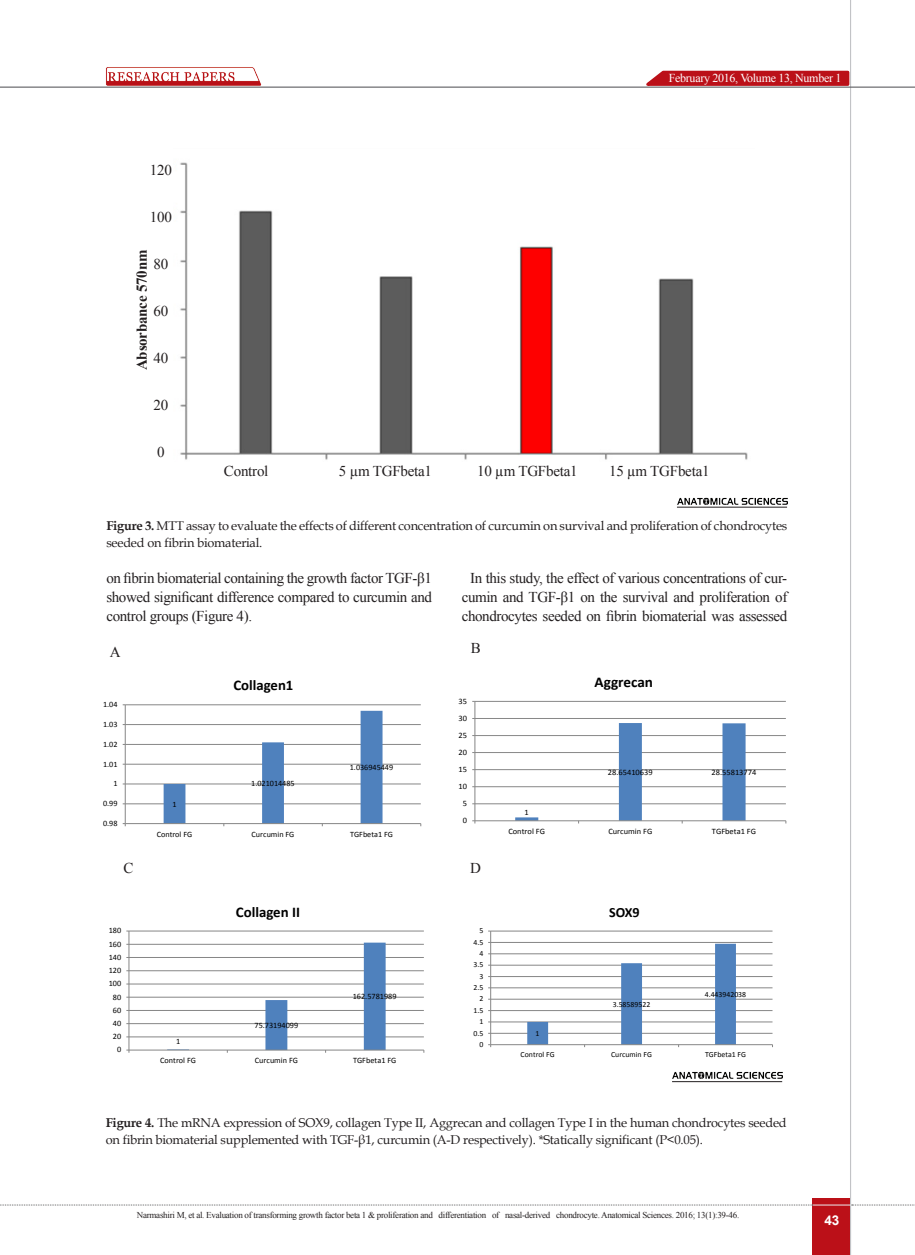
<style>
.page{position:relative;width:915px;height:1255px;background:#fff}
.page>*{position:absolute;margin:0;border:0;box-sizing:border-box;transform-origin:0 0}
.t1{font:15px/19px "Times New Roman";letter-spacing:-.025em;color:#231f20;text-align:justify}
.t2{font:700 15px "Times New Roman";letter-spacing:-.015em;color:#231f20}
.t3{font:700 14.85px "Calibri";color:#000}
.t4{font:700 14.7px "Calibri";color:#000}
.t5{font:700 14.1px "Calibri";color:#000}
.t6{font:700 13.5px "Arial";color:#fff}
.t7{font:12.75px/16.5px "Book Antiqua";letter-spacing:-.015em;color:#231f20}
.t8{font:12.15px "Times New Roman";letter-spacing:-.025em;color:#fff}
.t9{font:9px "Times New Roman";letter-spacing:-.03em;color:#231f20}
.t10{font:8.25px "Calibri";color:#000}
.t11{font:8.1px "Calibri";color:#000}
.t12{font:7.8px "Calibri";color:#000}
.s1{font-weight:700}
</style>
<div class="page">
<div style="left:812px;top:1198px;width:38px;height:56px;background:#bb1018"></div>
<hr style="left:849px;top:0;width:1px;height:1254px;background:#c2c3c6">
<hr style="left:0;top:87px;width:914px;height:1px;background:#5f5f62">
<hr style="left:812px;top:1204px;width:38px;height:1px;background:#ececee">
<svg style="left:0;top:1204px;width:812px;height:1px"></svg>
<svg style="left:851px;top:1204px;width:64px;height:1px"></svg>
<svg style="left:638px;top:69px;width:212px;height:18px;background:#c64047"></svg>
<img style="left:180px;top:162px;width:568px;height:298px">
<img style="left:677px;top:497px;width:110px;height:10px">
<hr style="left:676px;top:507px;width:110px;height:1px;background:#231f20">
<svg style="left:122px;top:704px;width:300px;height:123px"></svg>
<svg style="left:472px;top:700px;width:315px;height:124px"></svg>
<svg style="left:126px;top:930px;width:299px;height:123px"></svg>
<svg style="left:488px;top:930px;width:285px;height:118px"></svg>
<img style="left:672px;top:1071px;width:110px;height:8px">
<hr style="left:671px;top:1081px;width:110px;height:1px;background:#231f20">
<img style="left:99px;top:67px;width:164px;height:21px">
<p class="t1" style="left:150px;top:160px;width:24px">120</p>
<p class="t1" style="left:150px;top:207px;width:24px">100</p>
<p class="t1" style="left:153px;top:254px;width:16px">80</p>
<p class="t1" style="left:153px;top:301px;width:16px">60</p>
<p class="t1" style="left:153px;top:348px;width:16px">40</p>
<p class="t1" style="left:153px;top:395px;width:16px">20</p>
<p class="t1" style="left:157px;top:442px;width:9px">0</p>
<p class="t2" style="left:131px;top:370px;width:122px;rotate:-90deg">Absorbance 570nm</p>
<p class="t8" style="left:668px;top:70px;width:174px">February 2016, Volume 13, Number 1</p>
<p class="t1" style="left:224px;top:461px;width:46px">Control</p>
<p class="t1" style="left:339px;top:461px;width:95px">5 µm TGFbeta1</p>
<p class="t1" style="left:477px;top:461px;width:102px">10 µm TGFbeta1</p>
<p class="t1" style="left:609px;top:461px;width:102px">15 µm TGFbeta1</p>
<p class="t7" style="left:106px;top:517px;width:682px"><span class="s1">Figure 3.</span> MTT assay to evaluate the effects of different concentration of curcumin on survival and proliferation of chondrocytes seeded on fibrin biomaterial.</p>
<p class="t1" style="left:106px;top:568px;width:327px">on fibrin biomaterial containing the growth factor TGF-β1 showed significant difference compared to curcumin and control groups (Figure 4).</p>
<p class="t1" style="left:461px;top:568px;width:327px;text-align:center">In this study, the effect of various concentrations of cur&shy;cumin and TGF-β1 on the survival and proliferation of chondrocytes seeded on fibrin biomaterial was assessed</p>
<p class="t1" style="left:110px;top:642px;width:12px">A</p>
<p class="t1" style="left:470px;top:638px;width:12px">B</p>
<p class="t4" style="left:233px;top:676px;width:61px">Collagen1</p>
<p class="t11" style="left:103px;top:699px;width:16px">1.04</p>
<p class="t10" style="left:458px;top:695px;width:10px">35</p>
<p class="t11" style="left:103px;top:719px;width:16px">1.03</p>
<p class="t10" style="left:458px;top:712px;width:10px">30</p>
<p class="t10" style="left:458px;top:730px;width:10px">25</p>
<p class="t11" style="left:103px;top:739px;width:16px">1.02</p>
<p class="t10" style="left:458px;top:747px;width:10px">20</p>
<p class="t11" style="left:103px;top:758px;width:16px">1.01</p>
<p class="t11" style="left:350px;top:762px;width:45px">1.036945449</p>
<p class="t10" style="left:458px;top:764px;width:10px">15</p>
<p class="t11" style="left:113px;top:778px;width:6px">1</p>
<p class="t11" style="left:251px;top:778px;width:45px">1.021014485</p>
<p class="t10" style="left:458px;top:781px;width:10px">10</p>
<p class="t11" style="left:103px;top:798px;width:16px">0.99</p>
<p class="t11" style="left:172px;top:798px;width:6px">1</p>
<p class="t10" style="left:462px;top:798px;width:6px">5</p>
<p class="t11" style="left:103px;top:818px;width:16px">0.98</p>
<p class="t10" style="left:462px;top:815px;width:6px">0</p>
<p class="t11" style="left:157px;top:828px;width:37px">Control FG</p>
<p class="t11" style="left:251px;top:828px;width:44px">Curcumin FG</p>
<p class="t11" style="left:350px;top:828px;width:44px">TGFbeta1 FG</p>
<p class="t1" style="left:123px;top:858px;width:12px">C</p>
<p class="t1" style="left:470px;top:857px;width:12px">D</p>
<p class="t3" style="left:236px;top:902px;width:66px">Collagen II</p>
<p class="t10" style="left:109px;top:925px;width:14px">180</p>
<p class="t12" style="left:479px;top:925px;width:5px">5</p>
<p class="t10" style="left:109px;top:938px;width:14px">160</p>
<p class="t12" style="left:473px;top:937px;width:11px">4.5</p>
<p class="t10" style="left:109px;top:951px;width:14px">140</p>
<p class="t12" style="left:479px;top:948px;width:5px">4</p>
<p class="t10" style="left:109px;top:965px;width:14px">120</p>
<p class="t12" style="left:473px;top:959px;width:11px">3.5</p>
<p class="t12" style="left:479px;top:971px;width:5px">3</p>
<p class="t10" style="left:109px;top:978px;width:14px">100</p>
<p class="t12" style="left:473px;top:982px;width:11px">2.5</p>
<p class="t10" style="left:113px;top:991px;width:10px">80</p>
<p class="t10" style="left:353px;top:991px;width:45px">162.5781989</p>
<p class="t12" style="left:479px;top:993px;width:5px">2</p>
<p class="t10" style="left:113px;top:1004px;width:10px">60</p>
<p class="t12" style="left:473px;top:1005px;width:11px">1.5</p>
<p class="t10" style="left:113px;top:1017px;width:10px">40</p>
<p class="t10" style="left:254px;top:1019px;width:45px">75.73194099</p>
<p class="t12" style="left:479px;top:1016px;width:5px">1</p>
<p class="t10" style="left:113px;top:1031px;width:10px">20</p>
<p class="t10" style="left:117px;top:1044px;width:6px">0</p>
<p class="t10" style="left:176px;top:1036px;width:6px">1</p>
<p class="t12" style="left:473px;top:1027px;width:11px">0.5</p>
<p class="t12" style="left:479px;top:1039px;width:5px">0</p>
<p class="t10" style="left:160px;top:1055px;width:37px">Control FG</p>
<p class="t10" style="left:255px;top:1055px;width:45px">Curcumin FG</p>
<p class="t10" style="left:353px;top:1055px;width:45px">TGFbeta1 FG</p>
<p class="t3" style="left:594px;top:672px;width:60px">Aggrecan</p>
<p class="t10" style="left:524px;top:806px;width:6px">1</p>
<p class="t10" style="left:607px;top:766px;width:46px">28.65410639</p>
<p class="t10" style="left:711px;top:767px;width:46px">28.55813774</p>
<p class="t10" style="left:508px;top:826px;width:38px">Control FG</p>
<p class="t10" style="left:608px;top:826px;width:46px">Curcumin FG</p>
<p class="t10" style="left:711px;top:826px;width:46px">TGFbeta1 FG</p>
<p class="t12" style="left:535px;top:1028px;width:5px">1</p>
<p class="t5" style="left:609px;top:903px;width:32px">SOX9</p>
<p class="t12" style="left:612px;top:999px;width:39px">3.58589522</p>
<p class="t12" style="left:704px;top:989px;width:43px">4.443942038</p>
<p class="t12" style="left:520px;top:1049px;width:35px">Control FG</p>
<p class="t12" style="left:611px;top:1049px;width:42px">Curcumin FG</p>
<p class="t12" style="left:704px;top:1049px;width:42px">TGFbeta1 FG</p>
<p class="t7" style="left:106px;top:1114px;width:682px"><span class="s1">Figure 4.</span> The mRNA expression of SOX9, collagen Type II, Aggrecan and collagen Type I in the human chondrocytes seeded on fibrin biomaterial supplemented with TGF-β1, curcumin (A-D respectively). *Statically significant (P&lt;0.05).</p>
<p class="t9" style="left:137px;top:1208px;width:603px">Narmashiri M, et al. Evaluation of transforming growth factor beta 1 &amp; proliferation and differentiation of nasal-derived chondrocyte. Anatomical Sciences. 2016; 13(1):39-46.</p>
<p class="t6" style="left:824px;top:1210px;width:17px">43</p>
</div>
